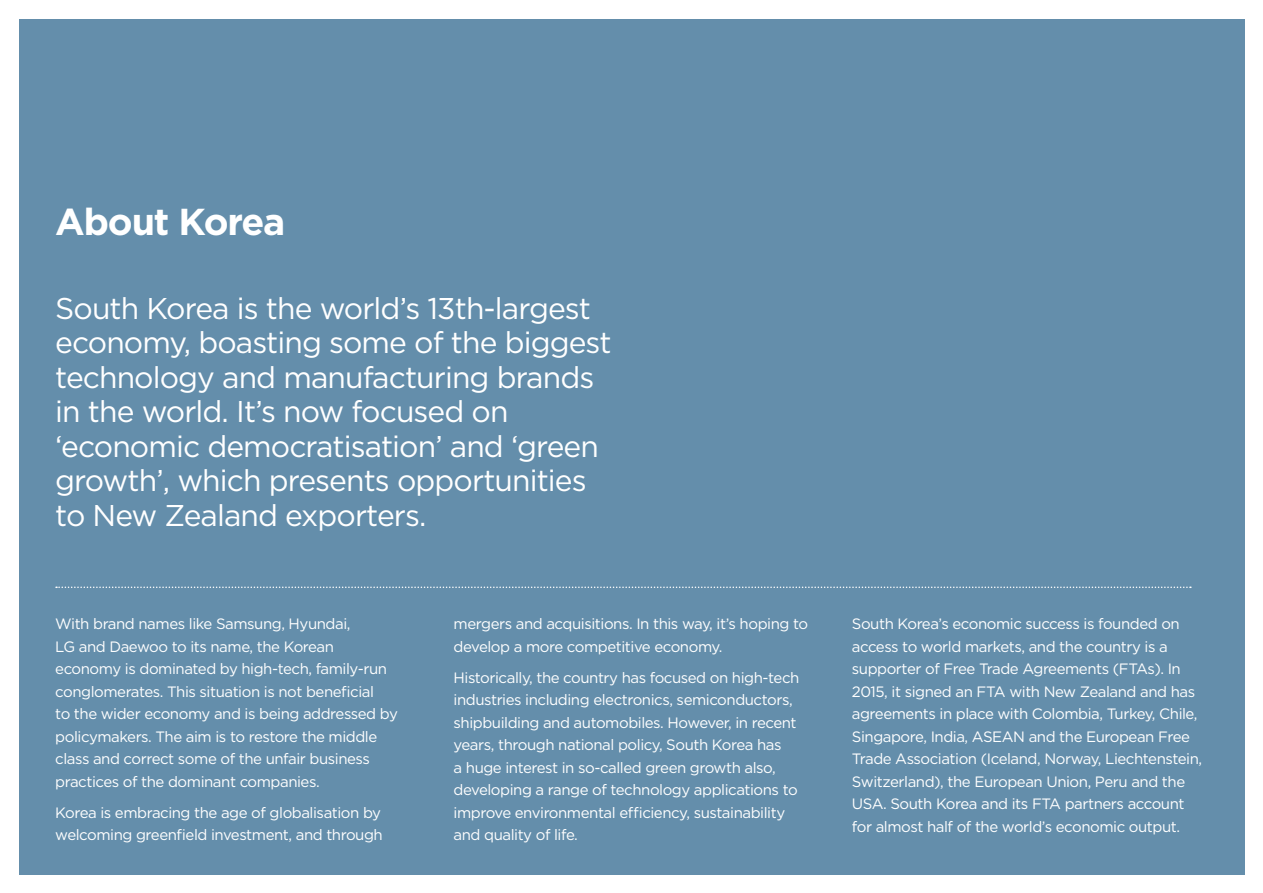
<style>
.page{position:relative;width:1263px;height:893px;background:#fff}
.page>*{position:absolute;margin:0;border:0;box-sizing:border-box;transform-origin:0 0}
._20_pts_black{font:700 37.5px "Gotham";letter-spacing:-.03em;color:#fff}
._10_pts_book{font:30px/34.5px "Gotham";letter-spacing:-.03em;color:#fff}
._13_pts_book{font:15px/22.5px "Gotham";letter-spacing:-.03em;color:#fff}
</style>
<div class="page">
<div style="left:19px;top:19px;width:1225px;height:855px;background:#648eab"></div>
<svg style="left:56px;top:586px;width:1135px;height:2px"></svg>
<p class="_20_pts_black" style="left:55px;top:197px;width:232px">About Korea</p>
<p class="_10_pts_book" style="left:55px;top:290px;width:558px">South Korea is the world’s 13th-largest economy, boasting some of the biggest technology and manufacturing brands in the world. It’s now focused on ‘economic democratisation’ and ‘green growth’, which presents opportunities to New Zealand exporters.</p>
<p class="_13_pts_book" style="left:55px;top:612px;width:344px">With brand names like Samsung, Hyundai,<br>LG and Daewoo to its name, the Korean economy is dominated by high-tech, family-run conglomerates. This situation is not beneficial<br>to the wider economy and is being addressed by policymakers. The aim is to restore the middle class and correct some of the unfair business practices of the dominant companies.</p>
<p class="_13_pts_book" style="left:55px;top:801px;width:329px">Korea is embracing the age of globalisation by welcoming greenfield investment, and through</p>
<p class="_13_pts_book" style="left:454px;top:612px;width:356px">mergers and acquisitions. In this way, it’s hoping to develop a more competitive economy.</p>
<p class="_13_pts_book" style="left:454px;top:666px;width:347px">Historically, the country has focused on high-tech industries including electronics, semiconductors, shipbuilding and automobiles. However, in recent years, through national policy, South Korea has<br>a huge interest in so-called green growth also, developing a range of technology applications to improve environmental efficiency, sustainability and quality of life.</p>
<p class="_13_pts_book" style="left:852px;top:612px;width:352px">South Korea’s economic success is founded on access to world markets, and the country is a supporter of Free Trade Agreements (FTAs). In 2015, it signed an FTA with New Zealand and has agreements in place with Colombia, Turkey, Chile, Singapore, India, ASEAN and the European Free Trade Association (Iceland, Norway, Liechtenstein, Switzerland), the European Union, Peru and the USA. South Korea and its FTA partners account for almost half of the world’s economic output.</p>
</div>
